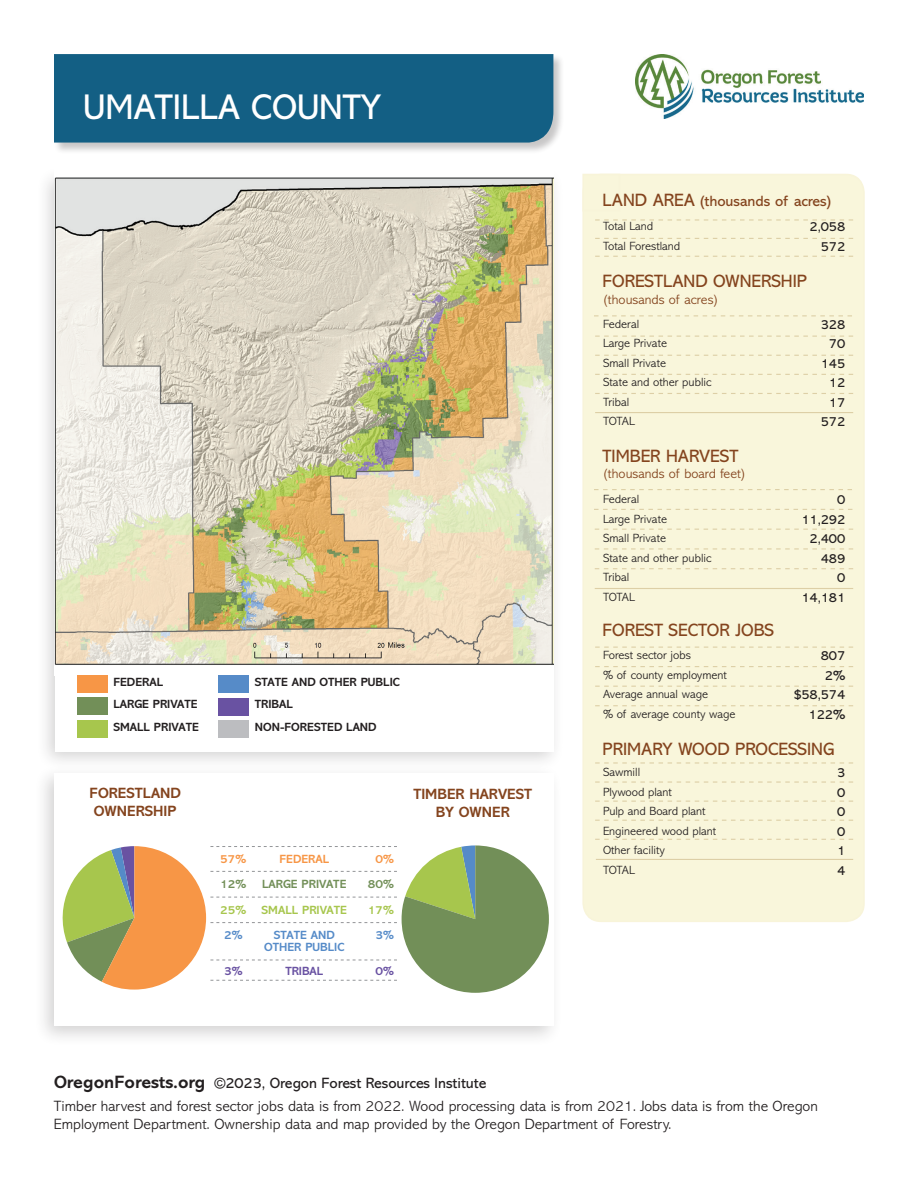
<style>
.page{position:relative;width:918px;height:1188px;background:#fff}
.page>*{position:absolute;margin:0;border:0;box-sizing:border-box;transform-origin:0 0}
.t1{font:36px "Abadi MT Std";color:#fff}
.t2{font:18px "Abadi MT Std";color:#84441e}
.t3{font:300 15px/22.5px "Abadi MT Std";color:#231f20}
.t4{font:700 15px/18px "Abadi MT Std";color:#84441e}
.t5{font:15px "Abadi MT Std";color:#84441e}
.t6{font:13.5px/19.5px "Abadi MT Std";color:#231f20;text-align:right}
.t7{font:300 13.5px "Abadi MT Std";color:#84441e}
.t8{font:300 12px/19.5px "Abadi MT Std";color:#231f20}
.t9{font:700 12px/22.5px "Abadi MT Std";color:#231f20}
.t10{font:700 12px/12px "Abadi MT Std";color:#568bc8;text-align:center}
.t11{font:700 12px "Abadi MT Std";color:#728f58}
.t12{font:700 12px "Abadi MT Std";color:#a7c64d}
.t13{font:700 12px "Abadi MT Std";color:#f79646}
.t14{font:700 12px "Abadi MT Std";color:#6952a2}
.s1{font-size:18px}
.s2{font-weight:700;font-size:18px}
.s3{font-weight:400}
</style>
<div class="page">
<div style="left:33px;top:763px;width:530px;height:284px;background:#231f20;opacity:.2"></div>
<div style="left:54px;top:773px;width:499px;height:253px;background:#fff"></div>
<div style="left:36px;top:166px;width:529px;height:605px;background:#231f20;opacity:.2"></div>
<div style="left:55px;top:177px;width:498px;height:575px;background:#fff"></div>
<div style="left:583px;top:174px;width:281px;height:747px;background:#f9f6db;border-radius:18px"></div>
<div style="left:582px;top:174px;width:283px;height:748px;border:2px solid #f8f4d9;border-radius:18px"></div>
<div style="left:582px;top:174px;width:38px;height:37px;background:#f9f6db"></div>
<img style="left:55px;top:167px;width:498px;height:498px">
<div style="left:53px;top:53px;width:512px;height:101px;background:#231f20;opacity:.25"></div>
<div style="left:54px;top:54px;width:499px;height:89px;background:#135f84"></div>
<hr style="left:596px;top:859px;width:257px;height:1px;background:#ddcfa6">
<img style="left:636px;top:54px;width:228px;height:65px">
<svg style="left:595px;top:238px;width:258px;height:1px"></svg>
<svg style="left:595px;top:256px;width:258px;height:1px"></svg>
<svg style="left:595px;top:336px;width:258px;height:1px"></svg>
<svg style="left:595px;top:355px;width:258px;height:1px"></svg>
<svg style="left:595px;top:374px;width:258px;height:1px"></svg>
<svg style="left:595px;top:393px;width:258px;height:1px"></svg>
<svg style="left:595px;top:529px;width:258px;height:1px"></svg>
<svg style="left:595px;top:548px;width:258px;height:2px"></svg>
<svg style="left:595px;top:568px;width:258px;height:1px"></svg>
<hr style="left:595px;top:588px;width:258px;height:1px;background:#ddcfa6">
<svg style="left:595px;top:666px;width:258px;height:1px"></svg>
<svg style="left:595px;top:686px;width:258px;height:1px"></svg>
<svg style="left:595px;top:705px;width:258px;height:1px"></svg>
<svg style="left:595px;top:801px;width:258px;height:1px"></svg>
<svg style="left:595px;top:820px;width:258px;height:1px"></svg>
<svg style="left:594px;top:509px;width:258px;height:1px"></svg>
<div style="left:218px;top:676px;width:30px;height:17px;background:#568bc8"></div>
<div style="left:78px;top:675px;width:30px;height:17px;background:#f79646"></div>
<div style="left:78px;top:698px;width:30px;height:17px;background:#728f58"></div>
<div style="left:78px;top:720px;width:30px;height:17px;background:#a7c64d"></div>
<div style="left:218px;top:698px;width:30px;height:17px;background:#6952a2"></div>
<div style="left:218px;top:721px;width:30px;height:17px;background:#bcbdc0"></div>
<hr style="left:595px;top:412px;width:258px;height:1px;background:#ddcfa6">
<svg style="left:62px;top:845px;width:487px;height:148px"></svg>
<svg style="left:595px;top:219px;width:258px;height:2px"></svg>
<svg style="left:594px;top:315px;width:258px;height:1px"></svg>
<svg style="left:594px;top:489px;width:258px;height:1px"></svg>
<svg style="left:595px;top:647px;width:258px;height:1px"></svg>
<svg style="left:595px;top:781px;width:258px;height:2px"></svg>
<svg style="left:595px;top:762px;width:258px;height:2px"></svg>
<svg style="left:595px;top:839px;width:258px;height:1px"></svg>
<h1 class="t1" style="left:84px;top:87px;width:299px">UMATILLA COUNTY</h1>
<p class="t9" style="left:113px;top:670px;width:87px">FEDERAL<br>LARGE PRIVATE<br>SMALL PRIVATE</p>
<p class="t9" style="left:255px;top:670px;width:146px">STATE AND OTHER PUBLIC<br>TRIBAL<br>NON-FORESTED LAND</p>
<p class="t4" style="left:90px;top:784px;width:93px">FORESTLAND<br>OWNERSHIP</p>
<p class="t4" style="left:413px;top:785px;width:120px;text-align:center">TIMBER HARVEST<br>BY OWNER</p>
<p class="t13" style="left:220px;top:852px;width:27px">57%</p>
<p class="t11" style="left:220px;top:877px;width:27px">12%</p>
<p class="t12" style="left:220px;top:903px;width:27px">25%</p>
<p class="t10" style="left:224px;top:929px;width:20px">2%</p>
<p class="t14" style="left:224px;top:964px;width:20px">3%</p>
<p class="t13" style="left:279px;top:852px;width:51px">FEDERAL</p>
<p class="t11" style="left:262px;top:877px;width:86px">LARGE PRIVATE</p>
<p class="t12" style="left:262px;top:903px;width:87px">SMALL PRIVATE</p>
<p class="t10" style="left:264px;top:929px;width:82px">STATE AND<br>OTHER PUBLIC</p>
<p class="t14" style="left:285px;top:964px;width:39px">TRIBAL</p>
<p class="t13" style="left:375px;top:852px;width:20px">0%</p>
<p class="t11" style="left:368px;top:877px;width:27px">80%</p>
<p class="t12" style="left:368px;top:903px;width:27px">17%</p>
<p class="t10" style="left:375px;top:929px;width:20px">3%</p>
<p class="t14" style="left:375px;top:964px;width:20px">0%</p>
<p class="t5" style="left:603px;top:193px;width:230px"><span class="s1">LAND AREA</span> (thousands of acres)</p>
<p class="t8" style="left:603px;top:217px;width:79px">Total Land<br>Total Forestland</p>
<p class="t6" style="left:810px;top:217px;width:37px">2,058<br>572</p>
<h2 class="t2" style="left:603px;top:271px;width:206px">FORESTLAND OWNERSHIP</h2>
<p class="t7" style="left:603px;top:292px;width:118px">(thousands of acres)</p>
<p class="t8" style="left:603px;top:314px;width:110px">Federal<br>Large Private<br>Small Private<br>State and other public<br>Tribal<br>TOTAL</p>
<h2 class="t2" style="left:603px;top:446px;width:137px">TIMBER HARVEST</h2>
<p class="t7" style="left:603px;top:466px;width:145px">(thousands of board feet)</p>
<p class="t6" style="left:821px;top:315px;width:26px">328<br>70<br>145<br>12<br>17<br>572</p>
<p class="t8" style="left:603px;top:490px;width:110px">Federal<br>Large Private<br>Small Private<br>State and other public<br>Tribal<br>TOTAL</p>
<h2 class="t2" style="left:603px;top:620px;width:173px">FOREST SECTOR JOBS</h2>
<p class="t8" style="left:603px;top:646px;width:134px">Forest sector jobs<br>% of county employment<br>Average annual wage<br>% of average county wage</p>
<p class="t6" style="left:801px;top:490px;width:45px">0<br>11,292<br>2,400<br>489<br>0<br>14,181</p>
<p class="t6" style="left:794px;top:646px;width:53px">807<br>2% $58,574<br>122%</p>
<h2 class="t2" style="left:603px;top:739px;width:233px">PRIMARY WOOD PROCESSING</h2>
<p class="t8" style="left:603px;top:763px;width:115px">Sawmill<br>Plywood plant<br>Pulp and Board plant<br>Engineered wood plant<br>Other facility<br>TOTAL</p>
<p class="t6" style="left:837px;top:763px;width:10px;text-align:justify">3<br>0<br>0<br>0<br>1<br>4</p>
<p class="t3" style="left:54px;top:1072px;width:765px"><span class="s2">OregonForests.org</span> <span class="s3">©2023, Oregon Forest Resources Institute<br></span>Timber harvest and forest sector jobs data is from 2022. Wood processing data is from 2021. Jobs data is from the Oregon</p>
<p class="t3" style="left:54px;top:1113px;width:619px">Employment Department. Ownership data and map provided by the Oregon Department of Forestry.</p>
</div>
